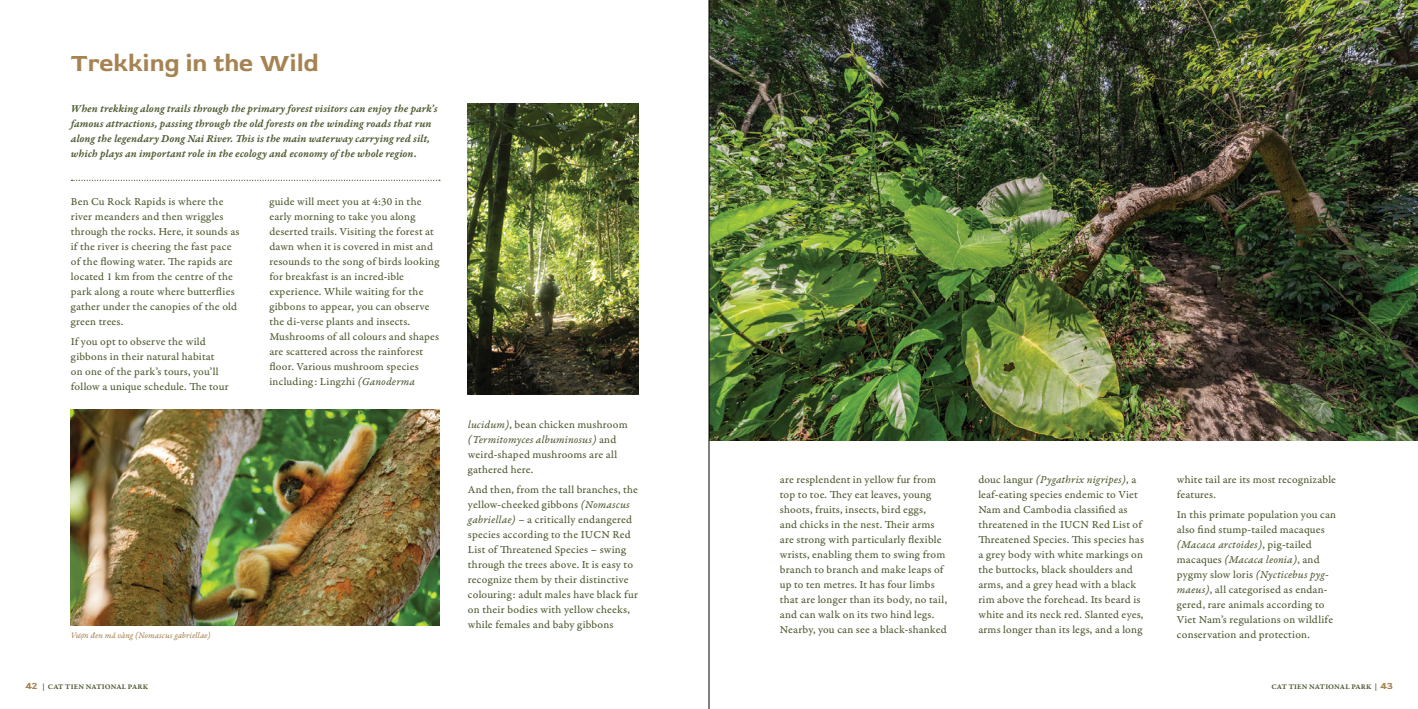
<style>
.page{position:relative;width:1418px;height:709px;background:#fff}
.page>*{position:absolute;margin:0;border:0;box-sizing:border-box;transform-origin:0 0}
.t1{font:700 25px "Red Rose";color:#a68352}
.t2{font:11.25px/15px "Garamond Premr Pro Capt";letter-spacing:.015em;color:#4e5b31}
.t3{font:11.25px/15px "Garamond Premr Pro Smbd It Capt";color:#4e5b31}
.t4{font:11.25px/15px "Garamond Premr Pro It Capt";letter-spacing:.01em;color:#4e5b31}
.t5{font:8.75px "Garamond Premr Pro It Capt";color:#a68352}
.t6{font:7.5px "Garamond Premr Pro Smbd Capt";letter-spacing:.015em;color:#4e5b31}
.s1{font-family:"Garamond Premr Pro It Capt"}
.s2{font-family:"Garamond Premr Pro Capt"}
.s3{font-family:"Red Rose";font-weight:700;font-size:10px;color:#a68352}
</style>
<div class="page">
<svg style="left:71px;top:180px;width:369px;height:1px"></svg>
<img style="left:468px;top:104px;width:170px;height:290px">
<img style="left:71px;top:409px;width:368px;height:216px">
<img style="left:709px;top:0;width:708px;height:440px">
<hr style="left:708px;top:0;width:1px;height:709px;background:#000">
<h1 class="t1" style="left:71px;top:48px;width:249px">Trekking in the Wild</h1>
<p class="t3" style="left:71px;top:101px;width:368px">When trekking along trails through the primary forest visitors can enjoy the park’s famous attractions, passing through the old forests on the winding roads that run along the legendary Dong Nai River. This is the main waterway carrying red silt, which plays an important role in the ecology and economy of the whole region.</p>
<p class="t2" style="left:269px;top:195px;width:172px">guide will meet you at 4:30 in the early morning to take you along deserted trails. Visiting the forest at dawn when it is covered in mist and resounds to the song of birds looking for breakfast is an incred-ible experience. While waiting for the gibbons to appear, you can observe the di-verse plants and insects.<br>Mushrooms of all colours and shapes are scattered across the rainforest floor. Various mushroom species including: Lingzhi <span class="s1">(Ganoderma</span></p>
<p class="t2" style="left:71px;top:195px;width:170px">Ben Cu Rock Rapids is where the river meanders and then wriggles through the rocks. Here, it sounds as if the river is cheering the fast pace of the flowing water. The rapids are located 1 km from the centre of the park along a route where butterflies gather under the canopies of the old green trees.</p>
<p class="t2" style="left:71px;top:334px;width:159px">If you opt to observe the wild gibbons in their natural habitat on one of the park’s tours, you’ll follow a unique schedule. The tour</p>
<p class="t5" style="left:71px;top:630px;width:141px">Vượn đen má vàng (Nomascus gabriellae)</p>
<p class="t2" style="left:468px;top:417px;width:161px"><span class="s1">lucidum)</span>, bean chicken mushroom</p>
<p class="t4" style="left:468px;top:432px;width:148px">(Termitomyces albuminosus) <span class="s2">and</span></p>
<p class="t2" style="left:468px;top:447px;width:151px">weird-shaped mushrooms are all gathered here.</p>
<p class="t2" style="left:468px;top:482px;width:172px">And then, from the tall branches, the yellow-cheeked gibbons <span class="s1">(Nomascus gabriellae)</span> – a critically endangered species according to the IUCN Red List of Threatened Species – swing through the trees above. It is easy to recognize them by their distinctive colouring: adult males have black fur on their bodies with yellow cheeks, while females and baby gibbons</p>
<p class="t2" style="left:780px;top:472px;width:169px">are resplendent in yellow fur from top to toe. They eat leaves, young shoots, fruits, insects, bird eggs,<br>and chicks in the nest. Their arms are strong with particularly flexible wrists, enabling them to swing from branch to branch and make leaps of up to ten metres. It has four limbs that are longer than its body, no tail, and can walk on its two hind legs.<br>Nearby, you can see a black-shanked</p>
<p class="t4" style="left:978px;top:472px;width:159px"><span class="s2">douc langur</span> (Pygathrix nigripes)<span class="s2">, a</span></p>
<p class="t2" style="left:978px;top:487px;width:167px">leaf-eating species endemic to Viet Nam and Cambodia classified as threatened in the IUCN Red List of Threatened Species. This species has a grey body with white markings on the buttocks, black shoulders and arms, and a grey head with a black rim above the forehead. Its beard is white and its neck red. Slanted eyes, arms longer than its legs, and a long</p>
<p class="t2" style="left:1176px;top:472px;width:161px">white tail are its most recognizable features.</p>
<p class="t2" style="left:1176px;top:507px;width:161px">In this primate population you can also find stump-tailed macaques</p>
<p class="t4" style="left:1176px;top:537px;width:153px">(Macaca arctoides)<span class="s2">, pig-tailed macaques</span> (Macaca leonia)<span class="s2">, and pygmy slow loris</span> (Nycticebus pyg-</p>
<p class="t2" style="left:1176px;top:582px;width:158px"><span class="s1">maeus)</span>, all categorised as endan&shy;gered, rare animals according to Viet Nam’s regulations on wildlife conservation and protection.</p>
<p class="t6" style="left:25px;top:682px;width:125px"><span class="s3">42</span> | CAT TIEN NATIONAL PARK</p>
<p class="t6" style="left:1271px;top:682px;width:123px">CAT TIEN NATIONAL PARK | <span class="s3">43</span></p>
</div>
